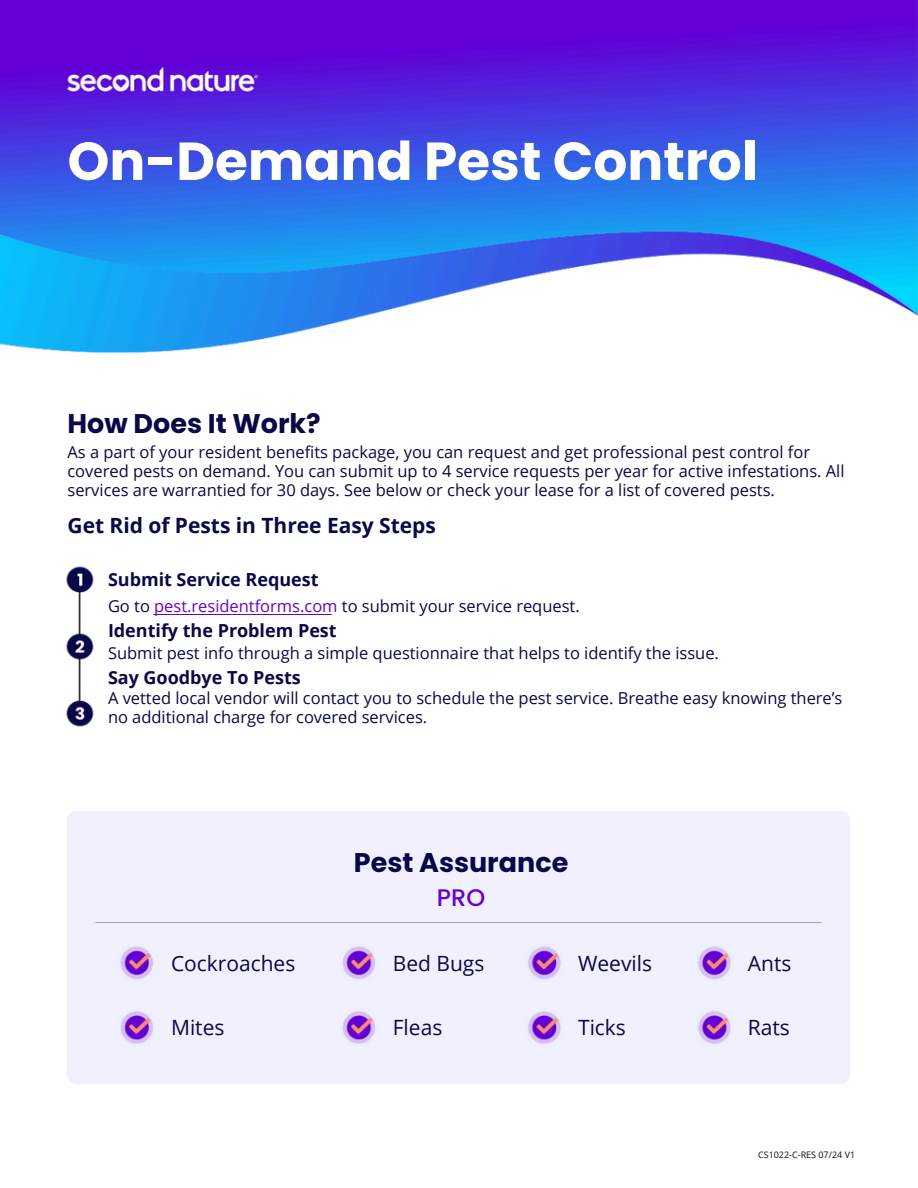
<style>
.page{position:relative;width:918px;height:1188px;background:#fff}
.page>*{position:absolute;margin:0;border:0;box-sizing:border-box;transform-origin:0 0}
.t1{font:700 53.4px "Poppins";color:#fff}
.t2{font:700 27px "Poppins";color:#090949}
.t3{font:500 24px "Poppins";color:#6700d9}
.t4{font:21px "Open Sans";color:#090949}
.t5{font:700 21px "Open Sans";color:#090949}
.t6{font:700 18px "Open Sans";color:#090949}
.t7{font:16.5px/19.2px "Open Sans";color:#090949}
.t8{font:9px "Open Sans";color:#090f10}
.s1{color:#6500d9}
</style>
<div class="page">
<img style="left:66px;top:566px;width:28px;height:161px">
<img style="left:153px;top:614px;width:179px;height:1px">
<img style="left:0;top:0;width:918px;height:353px">
<div style="left:67px;top:811px;width:783px;height:273px;background:#f0f0ff"></div>
<h4 class="t1" style="left:68px;top:124px;width:691px">On-Demand Pest Control</h4>
<p class="t2" style="left:68px;top:405px;width:255px">How Does It Work?</p>
<p class="t7" style="left:68px;top:442px;width:779px">As a part of your resident benefits package, you can request and get professional pest control for covered pests on demand. You can submit up to 4 service requests per year for active infestations. All services are warrantied for 30 days. See below or check your lease for a list of covered pests.</p>
<p class="t5" style="left:68px;top:511px;width:370px">Get Rid of Pests in Three Easy Steps</p>
<p class="t6" style="left:108px;top:567px;width:212px">Submit Service Request</p>
<h3 class="t7" style="left:108px;top:596px;width:473px">Go to <span class="s1">pest.residentforms.com</span> to submit your service request.</h3>
<h3 class="t6" style="left:108px;top:617px;width:230px">Identify the Problem Pest</h3>
<h3 class="t7" style="left:108px;top:643px;width:612px">Submit pest info through a simple questionnaire that helps to identify the issue.</h3>
<h3 class="t6" style="left:108px;top:665px;width:194px">Say Goodbye To Pests</h3>
<h3 class="t7" style="left:108px;top:688px;width:736px">A vetted local vendor will contact you to schedule the pest service. Breathe easy knowing there’s no additional charge for covered services.</h3>
<h2 class="t4" style="left:171px;top:948px;width:126px">Cockroaches</h2>
<h3 class="t4" style="left:171px;top:1013px;width:55px">Mites</h3>
<p class="t2" style="left:354px;top:844px;width:216px">Pest Assurance</p>
<p class="t3" style="left:437px;top:881px;width:50px">PRO</p>
<h3 class="t4" style="left:393px;top:948px;width:93px">Bed Bugs</h3>
<h3 class="t4" style="left:393px;top:1013px;width:51px">Fleas</h3>
<h3 class="t4" style="left:578px;top:948px;width:76px">Weevils</h3>
<h3 class="t4" style="left:578px;top:1013px;width:49px">Ticks</h3>
<h3 class="t4" style="left:748px;top:948px;width:45px">Ants</h3>
<h3 class="t4" style="left:748px;top:1013px;width:44px">Rats</h3>
<h5 class="t8" style="left:758px;top:1148px;width:99px">CS1022-C-RES 07/24 V1</h5>
</div>
